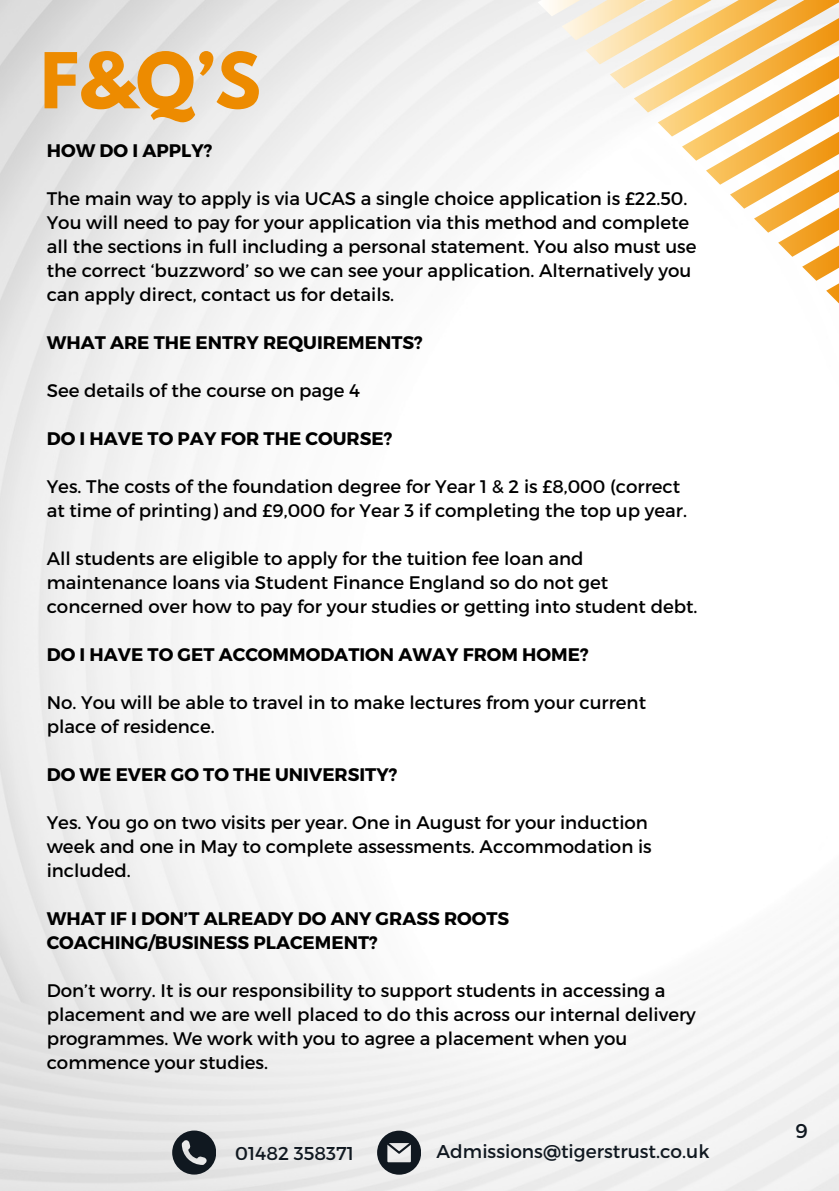
<style>
.page{position:relative;width:839px;height:1191px;background:#fff}
.page>*{position:absolute;margin:0;border:0;box-sizing:border-box;transform-origin:0 0}
.t1{font:700 68.2px "League Spartan";color:#ed8b00}
.t2{font:20px "Montserrat";color:#101820}
.t3{font:18.6px "Montserrat";color:#101820}
.t4{font:18.2px/24px "Montserrat";color:#000}
.t5{font:700 18.2px/24px "Montserrat";color:#000}
</style>
<div class="page">
<img style="left:0;top:0;width:838px;height:1191px">
<svg style="left:377px;top:1131px;width:43px;height:43px"></svg>
<svg style="left:172px;top:1131px;width:44px;height:43px;background:#53585e"></svg>
<svg style="left:513px;top:0;width:325px;height:324px"></svg>
<p class="t1" style="left:40px;top:47px;width:222px">F&amp;Q’S</p>
<p class="t5" style="left:47px;top:138px;width:167px">HOW DO I APPLY?</p>
<p class="t4" style="left:47px;top:186px;width:651px">The main way to apply is via UCAS a single choice application is £22.50.<br>You will need to pay for your application via this method and complete all the sections in full including a personal statement. You also must use the correct ‘buzzword’ so we can see your application. Alternatively you can apply direct, contact us for details.</p>
<p class="t5" style="left:47px;top:330px;width:377px">WHAT ARE THE ENTRY REQUIREMENTS?</p>
<p class="t4" style="left:47px;top:378px;width:315px">See details of the course on page 4</p>
<p class="t5" style="left:47px;top:426px;width:347px">DO I HAVE TO PAY FOR THE COURSE?</p>
<p class="t4" style="left:47px;top:474px;width:641px">Yes. The costs of the foundation degree for Year 1 &amp; 2 is £8,000 (correct at time of printing) and £9,000 for Year 3 if completing the top up year.</p>
<p class="t4" style="left:47px;top:546px;width:652px">All students are eligible to apply for the tuition fee loan and maintenance loans via Student Finance England so do not get concerned over how to pay for your studies or getting into student debt.</p>
<p class="t5" style="left:47px;top:642px;width:543px">DO I HAVE TO GET ACCOMMODATION AWAY FROM HOME?</p>
<p class="t4" style="left:47px;top:690px;width:601px">No. You will be able to travel in to make lectures from your current place of residence.</p>
<p class="t5" style="left:47px;top:762px;width:352px">DO WE EVER GO TO THE UNIVERSITY?</p>
<p class="t4" style="left:47px;top:810px;width:606px">Yes. You go on two visits per year. One in August for your induction week and one in May to complete assessments. Accommodation is included.</p>
<p class="t5" style="left:47px;top:906px;width:464px">WHAT IF I DON’T ALREADY DO ANY GRASS ROOTS<br>COACHING/BUSINESS PLACEMENT?</p>
<p class="t4" style="left:47px;top:978px;width:650px">Don’t worry. It is our responsibility to support students in accessing a placement and we are well placed to do this across our internal delivery programmes. We work with you to agree a placement when you commence your studies.</p>
<p class="t3" style="left:235px;top:1141px;width:120px">01482 358371</p>
<p class="t3" style="left:436px;top:1139px;width:274px">Admissions@tigerstrust.co.uk</p>
<p class="t2" style="left:795px;top:1118px;width:14px">9</p>
</div>
